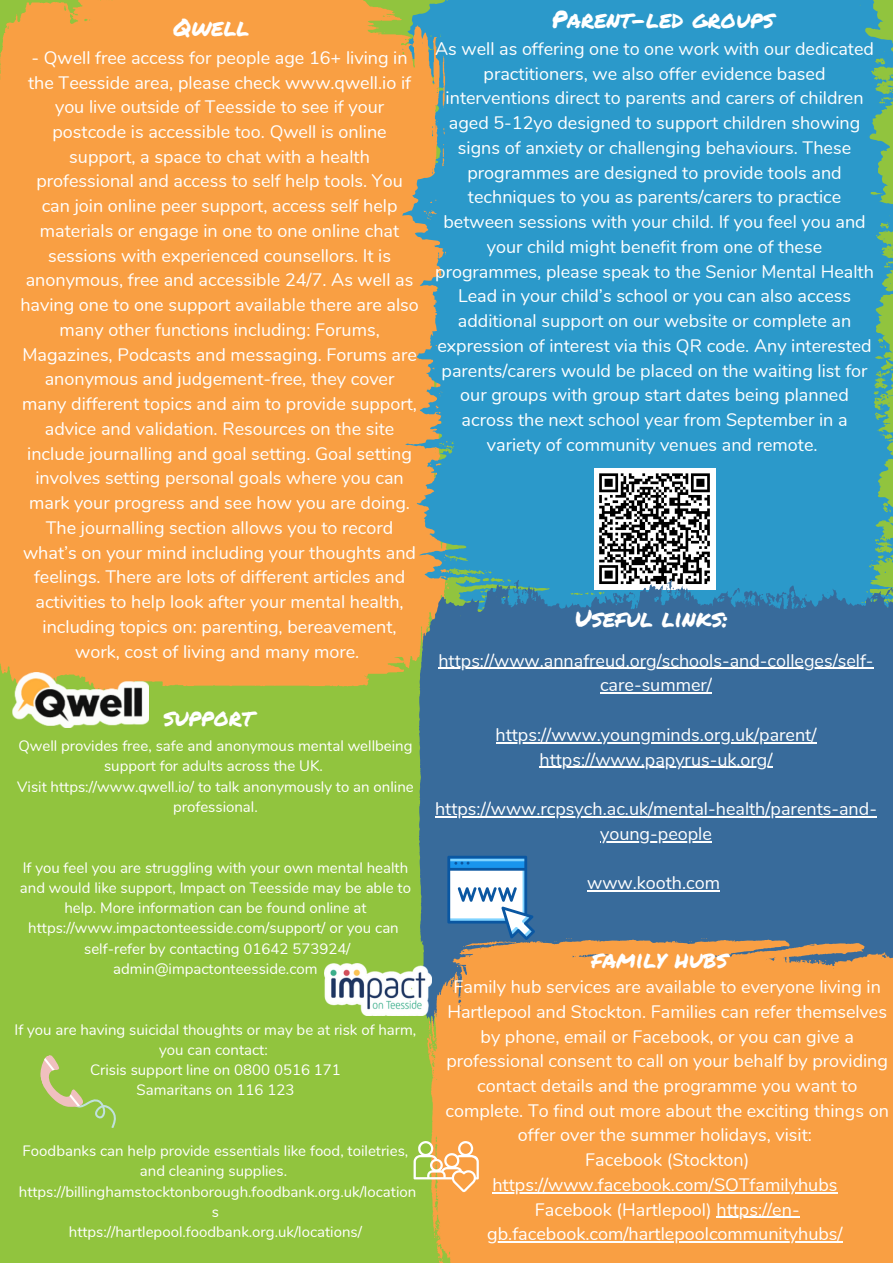
<style>
.page{position:relative;width:893px;height:1264px;background:#fff}
.page>*{position:absolute;margin:0;border:0;box-sizing:border-box;transform-origin:0 0}
.t1{font:24px "Permanent Marker";color:#fff}
.t2{font:18px/24.8px "Nunito";color:#fff;text-align:center}
.t3{font:15px/20.2px "Nunito";color:#fff;text-align:center}
</style>
<div class="page">
<div style="left:0;top:0;width:892px;height:1262px;background:#91c43e"></div>
<div style="left:0;top:430px;width:67px;height:250px;background:#f99f43"></div>
<div style="left:67px;top:421px;width:352px;height:268px;background:#f99f43"></div>
<div style="left:0;top:376px;width:371px;height:54px;background:#f99f43"></div>
<div style="left:397px;top:0;width:495px;height:461px;background:#2b99ca"></div>
<div style="left:55px;top:376px;width:347px;height:45px;background:#f99f43"></div>
<svg style="left:371px;top:0;width:75px;height:376px;background:#daa150"></svg>
<div style="left:0;top:0;width:371px;height:376px;background:#f99f43"></div>
<svg style="left:402px;top:116px;width:490px;height:509px;background:#3a9abe"></svg>
<div style="left:593px;top:468px;width:122px;height:121px;background:#fff"></div>
<svg style="left:599px;top:473px;width:111px;height:107px"></svg>
<svg style="left:419px;top:580px;width:153px;height:383px;background:#3e7098"></svg>
<div style="left:572px;top:580px;width:320px;height:358px;background:#386b9b"></div>
<img style="left:12px;top:672px;width:136px;height:56px">
<svg style="left:40px;top:1055px;width:76px;height:73px"></svg>
<svg style="left:427px;top:938px;width:135px;height:324px;background:#e99d48"></svg>
<div style="left:562px;top:938px;width:330px;height:324px;background:#f99f43"></div>
<img style="left:325px;top:963px;width:107px;height:52px">
<svg style="left:413px;top:1140px;width:66px;height:52px"></svg>
<svg style="left:447px;top:855px;width:88px;height:85px;background:#84aed2"></svg>
<hr style="left:492px;top:1192px;width:345px;height:1px;background:#fff">
<hr style="left:716px;top:1216px;width:83px;height:1px;background:#fff">
<hr style="left:487px;top:1241px;width:355px;height:1px;background:#fff">
<hr style="left:438px;top:667px;width:435px;height:2px;background:#fff">
<hr style="left:600px;top:692px;width:112px;height:1px;background:#fff">
<hr style="left:495px;top:742px;width:321px;height:1px;background:#fff">
<hr style="left:539px;top:766px;width:233px;height:1px;background:#fff">
<hr style="left:435px;top:816px;width:441px;height:1px;background:#fff">
<hr style="left:600px;top:841px;width:111px;height:1px;background:#fff">
<hr style="left:587px;top:890px;width:133px;height:1px;background:#fff">
<p class="t1" style="left:173px;top:9px;width:77px">Qwell</p>
<p class="t1" style="left:551px;top:1px;width:223px">Parent-led groups</p>
<p class="t2" style="left:20px;top:45px;width:400px">- Qwell free access for people age 16+ living in the Teesside area, please check www.qwell.io if you live outside of Teesside to see if your postcode is accessible too. Qwell is online support, a space to chat with a health professional and access to self help tools. You can join online peer support, access self help materials or engage in one to one online chat sessions with experienced counsellors. It is anonymous, free and accessible 24/7. As well as having one to one support available there are also many other functions including: Forums, Magazines, Podcasts and messaging. Forums are anonymous and judgement-free, they cover many different topics and aim to provide support, advice and validation. Resources on the site include journalling and goal setting. Goal setting involves setting personal goals where you can mark your progress and see how you are doing.<br>The journalling section allows you to record what’s on your mind including your thoughts and feelings. There are lots of different articles and activities to help look after your mental health, including topics on: parenting, bereavement, work, cost of living and many more.</p>
<p class="t1" style="left:163px;top:699px;width:91px">support</p>
<p class="t3" style="left:18px;top:736px;width:395px">Qwell provides free, safe and anonymous mental wellbeing support for adults across the UK.</p>
<p class="t3" style="left:17px;top:776px;width:398px">Visit https://www.qwell.io/ to talk anonymously to an online professional.</p>
<p class="t3" style="left:20px;top:857px;width:392px">If you feel you are struggling with your own mental health and would like support, Impact on Teesside may be able to help. More information can be found online at https://www.impactonteesside.com/support/ or you can self-refer by contacting 01642 573924/ admin@impactonteesside.com</p>
<p class="t3" style="left:15px;top:1019px;width:403px">If you are having suicidal thoughts or may be at risk of harm, you can contact:</p>
<p class="t3" style="left:90px;top:1060px;width:252px">Crisis support line on 0800 0516 171</p>
<p class="t3" style="left:136px;top:1080px;width:159px">Samaritans on 116 123</p>
<p class="t3" style="left:19px;top:1140px;width:399px">Foodbanks can help provide essentials like food, toiletries, and cleaning supplies. https://billinghamstocktonborough.foodbank.org.uk/location s</p>
<p class="t3" style="left:69px;top:1221px;width:295px">https://hartlepool.foodbank.org.uk/locations/</p>
<p class="t2" style="left:435px;top:37px;width:440px">As well as offering one to one work with our dedicated practitioners, we also offer evidence based interventions direct to parents and carers of children aged 5-12yo designed to support children showing signs of anxiety or challenging behaviours. These programmes are designed to provide tools and techniques to you as parents/carers to practice between sessions with your child. If you feel you and your child might benefit from one of these programmes, please speak to the Senior Mental Health Lead in your child’s school or you can also access additional support on our website or complete an expression of interest via this QR code. Any interested parents/carers would be placed on the waiting list for our groups with group start dates being planned across the next school year from September in a variety of community venues and remote.</p>
<p class="t1" style="left:575px;top:600px;width:155px">Useful links:</p>
<p class="t2" style="left:438px;top:648px;width:436px">https://www.annafreud.org/schools-and-colleges/self&shy;care-summer/</p>
<p class="t2" style="left:495px;top:722px;width:322px">https://www.youngminds.org.uk/parent/</p>
<p class="t2" style="left:539px;top:747px;width:234px">https://www.papyrus-uk.org/</p>
<p class="t2" style="left:435px;top:796px;width:443px">https://www.rcpsych.ac.uk/mental-health/parents-and&shy;young-people</p>
<p class="t2" style="left:587px;top:871px;width:134px">www.kooth.com</p>
<p class="t1" style="left:591px;top:941px;width:138px">family hubs</p>
<p class="t2" style="left:445px;top:974px;width:445px">Family hub services are available to everyone living in Hartlepool and Stockton. Families can refer themselves by phone, email or Facebook, or you can give a professional consent to call on your behalf by providing contact details and the programme you want to complete. To find out more about the exciting things on offer over the summer holidays, visit:</p>
<p class="t2" style="left:492px;top:1147px;width:346px">Facebook (Stockton) https://www.facebook.com/SOTfamilyhubs</p>
<p class="t2" style="left:487px;top:1197px;width:357px">Facebook (Hartlepool) https://en&shy;gb.facebook.com/hartlepoolcommunityhubs/</p>
</div>
